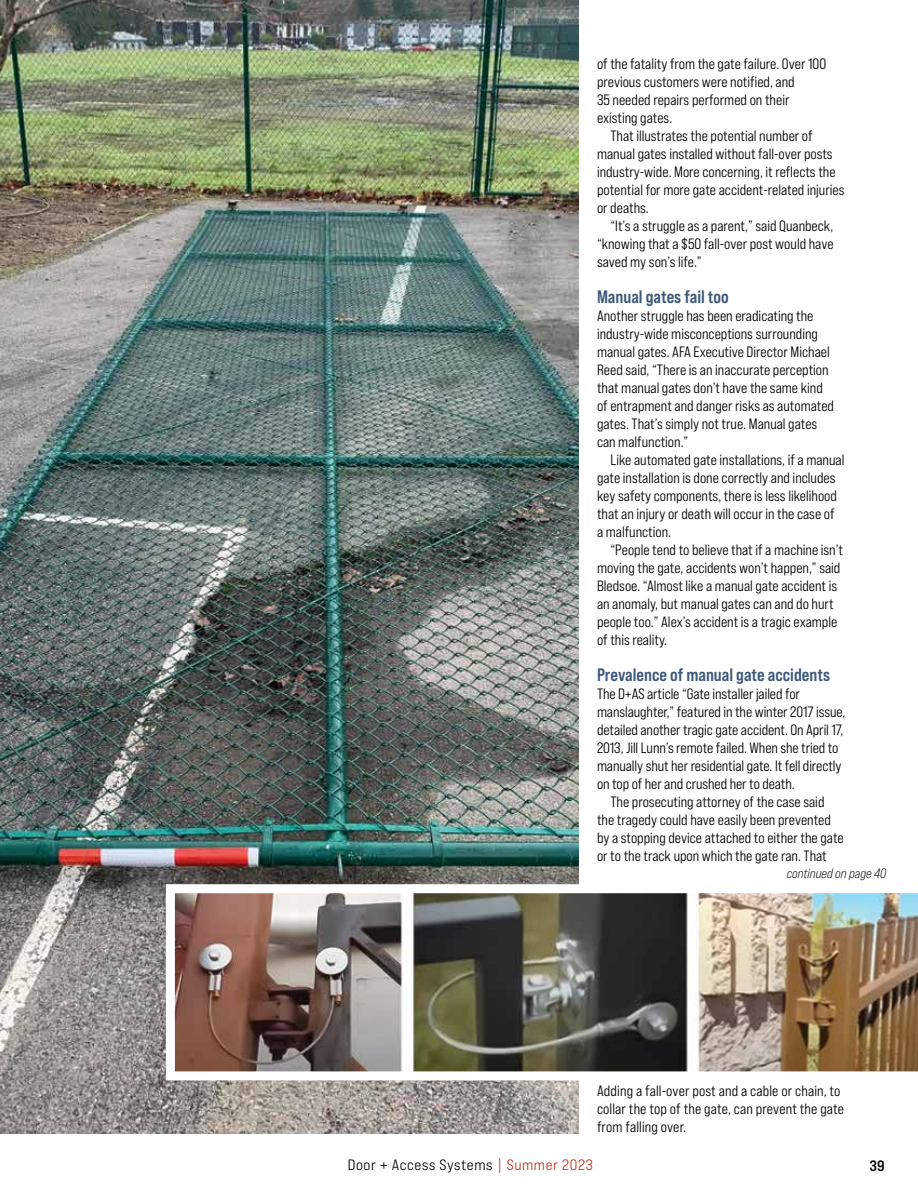
<style>
.page{position:relative;width:918px;height:1188px;background:#fff}
.page>*{position:absolute;margin:0;border:0;box-sizing:border-box;transform-origin:0 0}
.t1{font:18px "Bebas Neue Pro Sm E Bd";color:#3b587b}
.t2{font:15px/18px "Bebas Neue Pro Sm E Md";color:#000}
.t3{font:15px "Bebas Neue Pro Exp Md";letter-spacing:.04em;color:#000}
.t4{font:15px "Bebas Neue Pro Exp Bd";color:#000}
.t5{font:13.5px "Bebas Neue Pro Sm E Bk It";color:#000}
.s1{color:#c0311a}
</style>
<div class="page">
<img style="left:0;top:0;width:579px;height:1134px">
<img style="left:166px;top:884px;width:752px;height:196px">
<p class="t2" style="left:597px;top:55px;width:231px">of the fatality from the gate failure. Over 100 previous customers were notified, and<br>35 needed repairs performed on their existing gates.</p>
<p class="t2" style="left:597px;top:127px;width:249px;text-indent:14px">That illustrates the potential number of manual gates installed without fall-over posts industry-wide. More concerning, it reflects the potential for more gate accident-related injuries or deaths.</p>
<p class="t2" style="left:597px;top:217px;width:238px;text-align:justify;text-indent:14px">“It’s a struggle as a parent,” said Quanbeck, “knowing that a $50 fall-over post would have saved my son’s life.”</p>
<p class="t1" style="left:597px;top:286px;width:133px">Manual gates fail too</p>
<p class="t2" style="left:597px;top:307px;width:239px">Another struggle has been eradicating the industry-wide misconceptions surrounding manual gates. AFA Executive Director Michael Reed said, “There is an inaccurate perception that manual gates don’t have the same kind of entrapment and danger risks as automated gates. That’s simply not true. Manual gates can malfunction.”</p>
<p class="t2" style="left:597px;top:451px;width:249px;text-indent:14px">Like automated gate installations, if a manual gate installation is done correctly and includes key safety components, there is less likelihood that an injury or death will occur in the case of a malfunction.</p>
<p class="t2" style="left:597px;top:541px;width:247px;text-indent:14px">“People tend to believe that if a machine isn’t moving the gate, accidents won’t happen,” said Bledsoe. “Almost like a manual gate accident is an anomaly, but manual gates can and do hurt people too.” Alex’s accident is a tragic example of this reality.</p>
<p class="t1" style="left:597px;top:664px;width:235px">Prevalence of manual gate accidents</p>
<p class="t2" style="left:597px;top:685px;width:250px">The D+AS article “Gate installer jailed for manslaughter,” featured in the winter 2017 issue, detailed another tragic gate accident. On April 17, 2013, Jill Lunn’s remote failed. When she tried to manually shut her residential gate. It fell directly on top of her and crushed her to death.</p>
<p class="t2" style="left:597px;top:793px;width:248px;text-indent:14px">The prosecuting attorney of the case said the tragedy could have easily been prevented by a stopping device attached to either the gate or to the track upon which the gate ran. That</p>
<p class="t5" style="left:787px;top:865px;width:101px">continued on page 40</p>
<p class="t2" style="left:597px;top:1081px;width:249px">Adding a fall-over post and a cable or chain, to collar the top of the gate, can prevent the gate from falling over.</p>
<p class="t3" style="left:348px;top:1155px;width:247px">Door + Access Systems <span class="s1">| Summer 2023</span></p>
<p class="t4" style="left:870px;top:1156px;width:16px">39</p>
</div>
